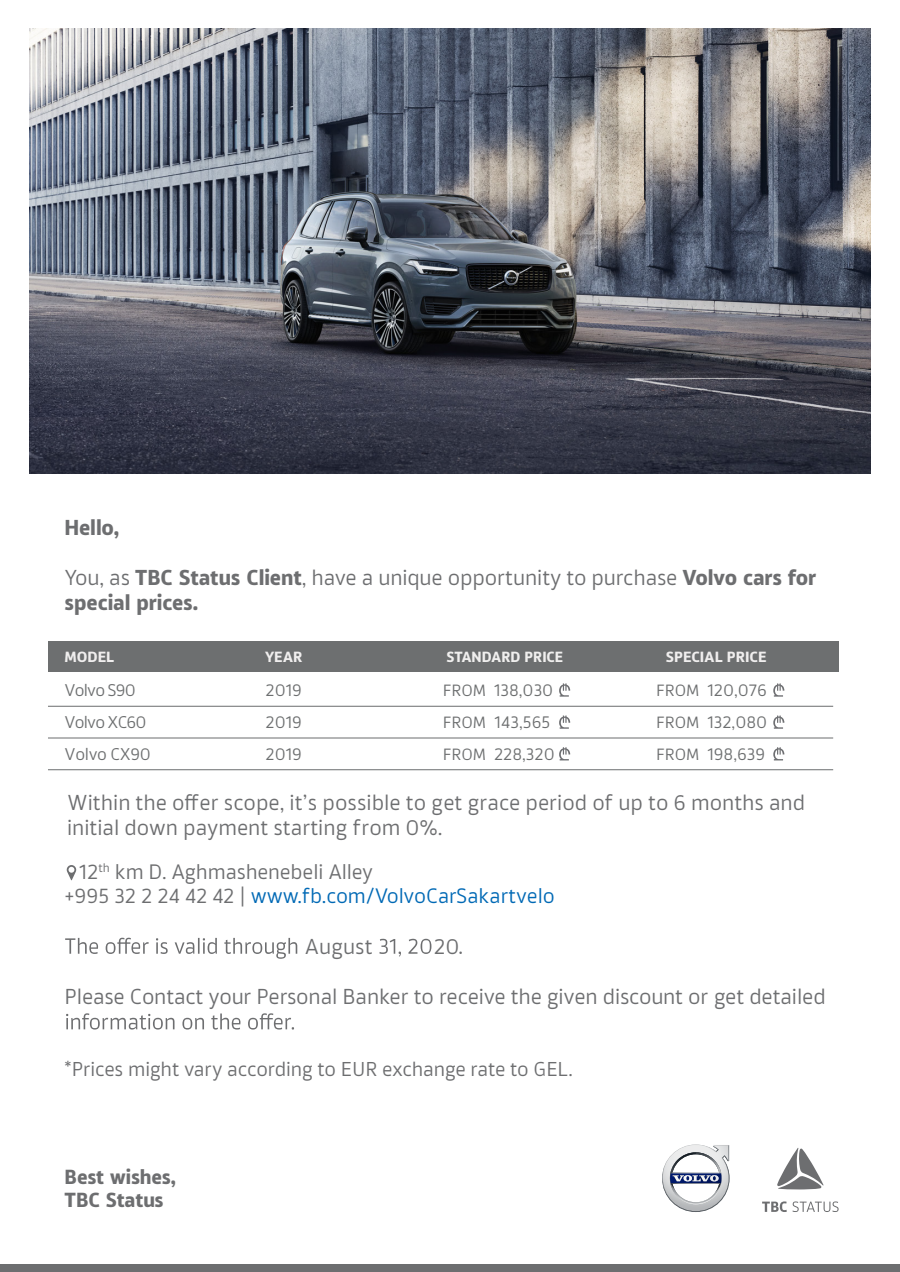
<style>
.page{position:relative;width:900px;height:1272px;background:#fff}
.page>*{position:absolute;margin:0;border:0;box-sizing:border-box;transform-origin:0 0}
.t1{font:21px/25.2px "TBC Akwe GEO";color:#6d6e70}
.t2{font:700 21px/25.2px "TBC Akwe GEO";letter-spacing:-.01em;color:#6d6e70}
.t3{font:20.25px/24.3px "TBC Akwe GEO";color:#6d6e70}
.t4{font:700 19.8px/23.8px "TBC Akwe GEO";letter-spacing:-.01em;color:#6d6e70}
.t5{font:19.5px "TBC Akwe GEO";letter-spacing:-.01em;color:#6d6e70}
.t6{font:16.5px/32.2px "TBC Akwe GEO";color:#6d6f70;text-align:justify}
.t7{font:16.5px/32.2px "TBC Akwe GEO";letter-spacing:-.05em;color:#6d6f70}
.t8{font:700 14.33px "TBC Akwe GEO";letter-spacing:-.005em;color:#f0eeee}
.t9{font:700 14.33px "TBC Akwe GEO";letter-spacing:-.01em;color:#f0efee}
.s1{font-weight:400}
.s2{font-size:15.83px}
.s3{color:#0069b5}
</style>
<div class="page">
<svg style="left:65px;top:938px;width:397px;height:21px"></svg>
<svg style="left:66px;top:1013px;width:228px;height:16px"></svg>
<div style="left:0;top:1264px;width:900px;height:8px;background:#6d6e70"></div>
<svg style="left:777px;top:1148px;width:47px;height:41px"></svg>
<svg style="left:762px;top:1201px;width:25px;height:11px"></svg>
<svg style="left:793px;top:1201px;width:46px;height:11px"></svg>
<div style="left:48px;top:642px;width:791px;height:30px;background:#6d6f70"></div>
<hr style="left:48px;top:706px;width:785px;height:1px;background:#6d6f70">
<hr style="left:48px;top:737px;width:785px;height:1px;background:#6d6f70">
<hr style="left:48px;top:769px;width:785px;height:1px;background:#6d6f70">
<svg style="left:559px;top:683px;width:11px;height:13px"></svg>
<svg style="left:559px;top:715px;width:11px;height:14px"></svg>
<svg style="left:559px;top:747px;width:11px;height:13px"></svg>
<svg style="left:773px;top:683px;width:11px;height:13px"></svg>
<svg style="left:773px;top:715px;width:11px;height:14px"></svg>
<svg style="left:773px;top:747px;width:11px;height:13px"></svg>
<svg style="left:662px;top:1144px;width:68px;height:68px"></svg>
<svg style="left:67px;top:865px;width:9px;height:15px"></svg>
<img style="left:29px;top:29px;width:842px;height:444px">
<p class="t2" style="left:65px;top:513px;width:56px">Hello,</p>
<p class="t2" style="left:65px;top:563px;width:753px"><span class="s1">You, as</span> TBC Status Client<span class="s1">, have a unique opportunity to purchase</span> Volvo cars for special prices.</p>
<p class="t8" style="left:65px;top:645px;width:51px">MODEL</p>
<p class="t8" style="left:265px;top:645px;width:39px">YEAR</p>
<p class="t9" style="left:447px;top:645px;width:118px">STANDARD PRICE</p>
<p class="t8" style="left:666px;top:645px;width:102px">SPECIAL PRICE</p>
<p class="t7" style="left:65px;top:673px;width:88px">Volvo S90<br>Volvo XC60<br>Volvo CX90</p>
<p class="t6" style="left:266px;top:673px;width:38px">2019<br>2019<br>2019</p>
<p class="t6" style="left:443px;top:673px;width:113px;text-align:left"><span class="s2">FROM</span> 138,030<br><span class="s2">FROM</span> 143,565<br><span class="s2">FROM</span> 228,320</p>
<p class="t6" style="left:656px;top:673px;width:113px"><span class="s2">FROM</span> 120,076<br><span class="s2">FROM</span> 132,080<br><span class="s2">FROM</span> 198,639</p>
<p class="t1" style="left:67px;top:788px;width:740px">Within the offer scope, it’s possible to get grace period of up to 6 months and initial down payment starting from 0%.</p>
<p class="t3" style="left:65px;top:858px;width:492px;text-indent:15px">12<sup>th</sup> km D. Aghmashenebeli Alley<br>+995 32 2 24 42 42 | <span class="s3">www.fb.com/VolvoCarSakartvelo</span></p>
<p class="t1" style="left:305px;top:932px;width:69px">August</p>
<p class="t1" style="left:434px;top:932px;width:27px">20</p>
<p class="t1" style="left:65px;top:982px;width:763px">Please Contact your Personal Banker to receive the given discount or get detailed</p>
<p class="t5" style="left:65px;top:1054px;width:510px">*Prices might vary according to EUR exchange rate to GEL.</p>
<p class="t4" style="left:65px;top:1163px;width:113px">Best wishes,<br>TBC Status</p>
</div>
